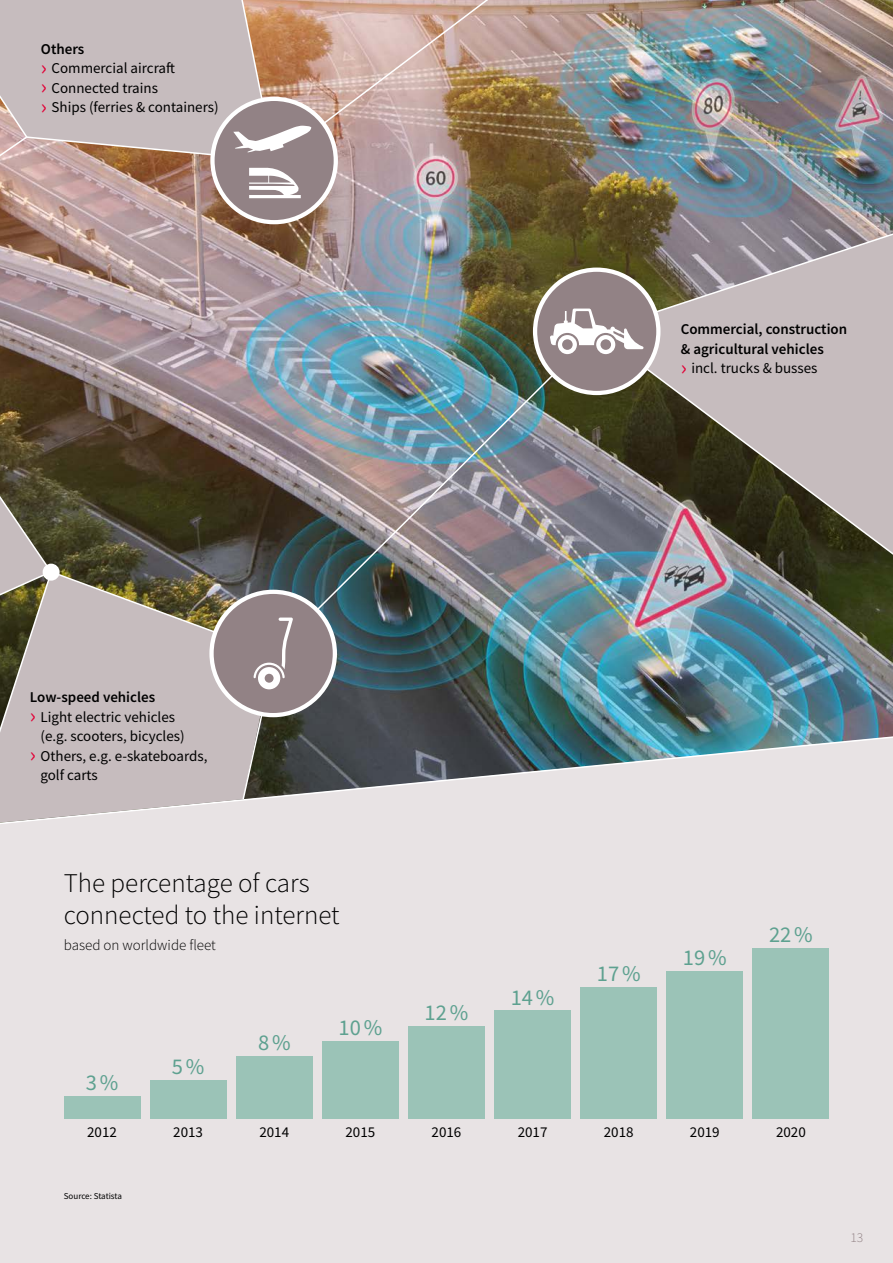
<style>
.page{position:relative;width:893px;height:1263px;background:#fff}
.page>*{position:absolute;margin:0;border:0;box-sizing:border-box;transform-origin:0 0}
.t1{font:300 27px/32.4px "Source Sans Pro";color:#000}
.t2{font:22.5px "Source Sans Pro";color:#5ea190}
.t3{font:15px/19.5px "Source Sans Pro";color:#000}
.t4{font:600 15px/19.5px "Source Sans Pro";color:#000}
.t5{font:300 15px "Source Sans Pro";color:#000}
.t6{font:300 13.5px "Source Sans Pro";color:#928285}
.t7{font:9px "Source Sans Pro";letter-spacing:-.01em;color:#000}
.s1{font-weight:600}
.s2{font-size:22.5px;color:#e20036}
.s3{font-weight:400;font-size:22.5px;color:#e20036}
.s4{font-weight:400}
</style>
<div class="page">
<div style="left:0;top:851px;width:893px;height:412px;background:#e8e3e4"></div>
<img style="left:506px;top:0;width:387px;height:734px">
<svg style="left:595px;top:228px;width:298px;height:338px;background:#908984"></svg>
<img style="left:506px;top:329px;width:93px;height:326px">
<svg style="left:0;top:734px;width:893px;height:117px;background:#d0d3d6"></svg>
<div style="left:535px;top:270px;width:123px;height:123px;background:#928285;border-radius:50%"></div>
<div style="left:533px;top:268px;width:127px;height:127px;border:4px solid #fff;border-radius:50%"></div>
<svg style="left:550px;top:309px;width:94px;height:45px"></svg>
<img style="left:0;top:0;width:506px;height:827px">
<div style="left:64px;top:1096px;width:76px;height:23px;background:#9bc3b7"></div>
<div style="left:408px;top:1026px;width:77px;height:93px;background:#9bc3b7"></div>
<div style="left:236px;top:1057px;width:77px;height:62px;background:#9bc3b7"></div>
<div style="left:580px;top:987px;width:77px;height:132px;background:#9bc3b7"></div>
<div style="left:150px;top:1081px;width:76px;height:38px;background:#9bc3b7"></div>
<div style="left:494px;top:1011px;width:77px;height:108px;background:#9bc3b7"></div>
<div style="left:322px;top:1041px;width:77px;height:78px;background:#9bc3b7"></div>
<div style="left:666px;top:972px;width:77px;height:147px;background:#9bc3b7"></div>
<div style="left:753px;top:949px;width:76px;height:170px;background:#9bc3b7"></div>
<p class="t3" style="left:41px;top:39px;width:179px"><span class="s1">Others<br></span><span class="s2">›</span> Commercial aircraft<br><span class="s2">›</span> Connected trains<br><span class="s2">›</span> Ships (ferries &amp; containers)</p>
<p class="t4" style="left:681px;top:319px;width:168px">Commercial, construction &amp; agricultural vehicles<br><span class="s3">›</span> <span class="s4">incl. trucks &amp; busses</span></p>
<p class="t4" style="left:30px;top:687px;width:127px">Low-speed vehicles</p>
<p class="t3" style="left:30px;top:707px;width:147px"><span class="s2">›</span> Light electric vehicles</p>
<p class="t3" style="left:40px;top:726px;width:146px">(e.g. scooters, bicycles)</p>
<p class="t3" style="left:30px;top:746px;width:179px"><span class="s2">›</span> Others, e.g. e-skateboards,</p>
<p class="t3" style="left:40px;top:765px;width:59px">golf carts</p>
<h1 class="t1" style="left:64px;top:866px;width:277px">The percentage of cars connected to the internet</h1>
<p class="t5" style="left:64px;top:935px;width:154px">based on worldwide fleet</p>
<h2 class="t2" style="left:86px;top:1068px;width:34px">3%</h2>
<h2 class="t2" style="left:172px;top:1052px;width:34px">5%</h2>
<h2 class="t2" style="left:258px;top:1029px;width:34px">8%</h2>
<h2 class="t2" style="left:338px;top:1013px;width:45px">10%</h2>
<h2 class="t2" style="left:425px;top:998px;width:45px">12%</h2>
<h2 class="t2" style="left:511px;top:983px;width:45px">14%</h2>
<h2 class="t2" style="left:597px;top:959px;width:45px">17%</h2>
<h2 class="t2" style="left:683px;top:944px;width:45px">19%</h2>
<h2 class="t2" style="left:769px;top:921px;width:45px">22%</h2>
<p class="t3" style="left:87px;top:1122px;width:31px">2012</p>
<p class="t3" style="left:173px;top:1122px;width:31px">2013</p>
<p class="t3" style="left:259px;top:1122px;width:31px">2014</p>
<p class="t3" style="left:345px;top:1122px;width:31px">2015</p>
<p class="t3" style="left:432px;top:1122px;width:31px">2016</p>
<p class="t3" style="left:518px;top:1122px;width:31px">2017</p>
<p class="t3" style="left:604px;top:1122px;width:31px">2018</p>
<p class="t3" style="left:690px;top:1122px;width:31px">2019</p>
<p class="t3" style="left:776px;top:1122px;width:31px">2020</p>
<p class="t7" style="left:64px;top:1190px;width:60px">Source: Statista</p>
<p class="t6" style="left:850px;top:1229px;width:14px">13</p>
</div>
